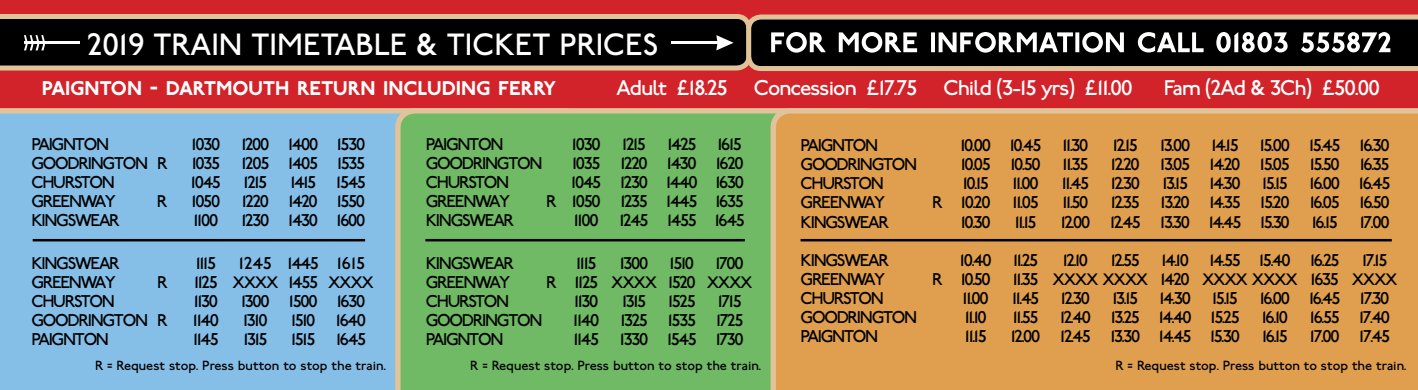
<style>
.page{position:relative;width:1418px;height:390px;background:#fff}
.page>*{position:absolute;margin:0;border:0;box-sizing:border-box;transform-origin:0 0}
.t1{font:32.5px "P22 Johnston Underground";color:#fff}
.t2{font:22.5px "P22 Johnston Underground";letter-spacing:-.04em;color:#fff}
.t3{font:700 21px "P22 Johnston Underground";color:#fff}
.t4{font:18px "P22 Johnston Underground";letter-spacing:-.07em;color:#000}
.t5{font:18px "P22 Johnston Underground";color:#000}
.t6{font:17.5px "P22 Johnston Underground";letter-spacing:-.07em;color:#000}
.t7{font:14px "P22 Johnston Underground";color:#000}
.s1{font-size:17.5px}
.s2{font-size:18px}
</style>
<div class="page">
<div style="left:0;top:0;width:1417px;height:390px;background:#d2232a"></div>
<svg style="left:0;top:14px;width:746px;height:56px;background:#26211a"></svg>
<hr style="left:671px;top:41px;width:57px;height:3px;background:#fff">
<svg style="left:716px;top:35px;width:17px;height:15px"></svg>
<hr style="left:24px;top:41px;width:56px;height:3px;background:#fff">
<svg style="left:24px;top:35px;width:21px;height:15px"></svg>
<svg style="left:746px;top:15px;width:671px;height:56px;background:#3c3428"></svg>
<svg style="left:771px;top:32px;width:619px;height:21px;background:#696969"></svg>
<div style="left:0;top:108px;width:395px;height:282px;background:#85bfe8"></div>
<div style="left:395px;top:108px;width:375px;height:282px;background:#70b965"></div>
<div style="left:770px;top:108px;width:647px;height:282px;background:#df9f4e"></div>
<hr style="left:800px;top:239px;width:591px;height:2px;background:#000">
<hr style="left:425px;top:239px;width:320px;height:2px;background:#000">
<hr style="left:33px;top:239px;width:332px;height:2px;background:#000">
<h1 class="t1" style="left:87px;top:26px;width:572px">2019 TRAIN TIMETABLE &amp; TICKET PRICES</h1>
<p class="t2" style="left:616px;top:75px;width:517px">Adult £18.25 Concession £17.75 Child (3-15 yrs) £11.00</p>
<p class="t2" style="left:1163px;top:75px;width:217px">Fam (2Ad &amp; 3Ch) £50.00</p>
<p class="t4" style="left:31px;top:134px;width:79px">PAIGNTON</p>
<p class="t4" style="left:192px;top:134px;width:175px">1030 1200 1400 1530</p>
<p class="t4" style="left:31px;top:153px;width:138px">GOODRINGTON R</p>
<p class="t4" style="left:192px;top:153px;width:175px">1035 1205 1405 1535</p>
<p class="t4" style="left:31px;top:172px;width:85px">CHURSTON</p>
<p class="t4" style="left:191px;top:172px;width:31px">1045</p>
<p class="t4" style="left:244px;top:172px;width:25px">1215</p>
<p class="t4" style="left:290px;top:172px;width:77px">1415 1545</p>
<p class="t4" style="left:31px;top:191px;width:86px">GREENWAY</p>
<p class="t4" style="left:157px;top:191px;width:12px">R</p>
<p class="t4" style="left:191px;top:191px;width:175px">1050 1220 1420 1550</p>
<p class="t4" style="left:31px;top:210px;width:90px">KINGSWEAR</p>
<p class="t4" style="left:193px;top:210px;width:26px">1100</p>
<p class="t4" style="left:241px;top:210px;width:125px">1230 1430 1600</p>
<p class="t4" style="left:31px;top:252px;width:90px">KINGSWEAR</p>
<p class="t4" style="left:196px;top:252px;width:22px">1115</p>
<p class="t5" style="left:239px;top:252px;width:128px">1245 1445 1615</p>
<p class="t4" style="left:31px;top:272px;width:86px">GREENWAY</p>
<p class="t4" style="left:157px;top:272px;width:12px">R</p>
<p class="t4" style="left:194px;top:272px;width:181px">1125 <span class="s1">XXXX</span> 1455 <span class="s1">XXXX</span></p>
<p class="t4" style="left:31px;top:291px;width:85px">CHURSTON</p>
<p class="t4" style="left:194px;top:291px;width:26px">1130</p>
<p class="t4" style="left:241px;top:291px;width:126px">1300 1500 1630</p>
<p class="t4" style="left:31px;top:310px;width:138px">GOODRINGTON R</p>
<p class="t4" style="left:193px;top:310px;width:27px">1140</p>
<p class="t4" style="left:243px;top:310px;width:26px">1310</p>
<p class="t4" style="left:291px;top:310px;width:77px">1510 1640</p>
<p class="t4" style="left:31px;top:329px;width:79px">PAIGNTON</p>
<p class="t4" style="left:193px;top:329px;width:27px">1145</p>
<p class="t4" style="left:243px;top:329px;width:26px">1315</p>
<p class="t4" style="left:291px;top:329px;width:76px">1515 1645</p>
<p class="t3" style="left:42px;top:75px;width:515px">PAIGNTON - DARTMOUTH RETURN INCLUDING FERRY</p>
<p class="t4" style="left:426px;top:134px;width:79px">PAIGNTON</p>
<p class="t4" style="left:572px;top:134px;width:171px">1030 1215 1425 1615</p>
<p class="t4" style="left:426px;top:153px;width:118px">GOODRINGTON</p>
<p class="t4" style="left:572px;top:153px;width:173px">1035 1220 1430 1620</p>
<p class="t4" style="left:426px;top:172px;width:85px">CHURSTON</p>
<p class="t4" style="left:571px;top:172px;width:174px">1045 1230 1440 1630</p>
<p class="t4" style="left:426px;top:191px;width:86px">GREENWAY</p>
<p class="t4" style="left:546px;top:191px;width:199px">R 1050 1235 1445 1635</p>
<p class="t4" style="left:426px;top:210px;width:90px">KINGSWEAR</p>
<p class="t4" style="left:574px;top:210px;width:172px">1100 1245 1455 1645</p>
<p class="t4" style="left:426px;top:252px;width:90px">KINGSWEAR</p>
<p class="t4" style="left:576px;top:252px;width:22px">1115</p>
<p class="t4" style="left:619px;top:252px;width:126px">1300 1510 1700</p>
<p class="t4" style="left:426px;top:272px;width:86px">GREENWAY</p>
<p class="t4" style="left:546px;top:272px;width:208px">R 1125 <span class="s1">XXXX</span> 1520 <span class="s1">XXXX</span></p>
<p class="t4" style="left:426px;top:291px;width:85px">CHURSTON</p>
<p class="t4" style="left:574px;top:291px;width:26px">1130</p>
<p class="t4" style="left:622px;top:291px;width:121px">1315 1525 1715</p>
<p class="t4" style="left:426px;top:310px;width:118px">GOODRINGTON</p>
<p class="t4" style="left:573px;top:310px;width:171px">1140 1325 1535 1725</p>
<p class="t4" style="left:426px;top:329px;width:79px">PAIGNTON</p>
<p class="t4" style="left:573px;top:329px;width:172px">1145 1330 1545 1730</p>
<p class="t4" style="left:800px;top:135px;width:79px">PAIGNTON</p>
<p class="t4" style="left:960px;top:135px;width:129px">10.00 10.45 11.30</p>
<p class="t4" style="left:1112px;top:135px;width:278px">12.15 13.00 14.15 15.00 15.45 16.30</p>
<p class="t4" style="left:800px;top:154px;width:118px">GOODRINGTON</p>
<p class="t4" style="left:960px;top:154px;width:129px">10.05 10.50 11.35</p>
<p class="t4" style="left:1110px;top:154px;width:280px">12.20 13.05 14.20 15.05 15.50 16.35</p>
<p class="t4" style="left:800px;top:173px;width:85px">CHURSTON</p>
<p class="t4" style="left:962px;top:173px;width:27px">10.15</p>
<p class="t4" style="left:1012px;top:173px;width:28px">11.00</p>
<p class="t4" style="left:1061px;top:173px;width:330px">11.45 12.30 13.15 14.30 15.15 16.00 16.45</p>
<p class="t4" style="left:800px;top:192px;width:86px">GREENWAY</p>
<p class="t4" style="left:932px;top:192px;width:108px">R 10.20 11.05</p>
<p class="t4" style="left:1062px;top:192px;width:329px">11.50 12.35 13.20 14.35 15.20 16.05 16.50</p>
<p class="t4" style="left:800px;top:211px;width:90px">KINGSWEAR</p>
<p class="t4" style="left:960px;top:211px;width:32px">10.30</p>
<p class="t4" style="left:1014px;top:211px;width:23px">11.15</p>
<p class="t4" style="left:1060px;top:211px;width:330px">12.00 12.45 13.30 14.45 15.30 16.15 17.00</p>
<p class="t4" style="left:800px;top:250px;width:90px">KINGSWEAR</p>
<p class="t4" style="left:959px;top:250px;width:80px">10.40 11.25</p>
<p class="t4" style="left:1062px;top:250px;width:27px">12.10</p>
<p class="t4" style="left:1110px;top:250px;width:230px">12.55 14.10 14.55 15.40 16.25</p>
<p class="t4" style="left:1361px;top:250px;width:27px">17.15</p>
<p class="t4" style="left:800px;top:269px;width:86px">GREENWAY</p>
<p class="t6" style="left:932px;top:269px;width:467px"><span class="s2">R 10.50 11.35</span> XXXX XXXX <span class="s2">1420</span> XXXX XXXX <span class="s2">1635</span> XXXX</p>
<p class="t4" style="left:800px;top:288px;width:85px">CHURSTON</p>
<p class="t4" style="left:962px;top:288px;width:28px">11.00</p>
<p class="t4" style="left:1012px;top:288px;width:379px">11.45 12.30 13.15 14.30 15.15 16.00 16.45 17.30</p>
<p class="t4" style="left:800px;top:307px;width:118px">GOODRINGTON</p>
<p class="t4" style="left:964px;top:307px;width:24px">11.10</p>
<p class="t4" style="left:1012px;top:307px;width:379px">11.55 12.40 13.25 14.40 15.25 16.10 16.55 17.40</p>
<p class="t4" style="left:800px;top:326px;width:79px">PAIGNTON</p>
<p class="t4" style="left:964px;top:326px;width:23px">11.15</p>
<p class="t4" style="left:1010px;top:326px;width:381px">12.00 12.45 13.30 14.45 15.30 16.15 17.00 17.45</p>
<p class="t7" style="left:95px;top:358px;width:292px">R = Request stop. Press button to stop the train.</p>
<p class="t7" style="left:470px;top:358px;width:292px">R = Request stop. Press button to stop the train.</p>
<p class="t7" style="left:1115px;top:358px;width:292px">R = Request stop. Press button to stop the train.</p>
</div>
